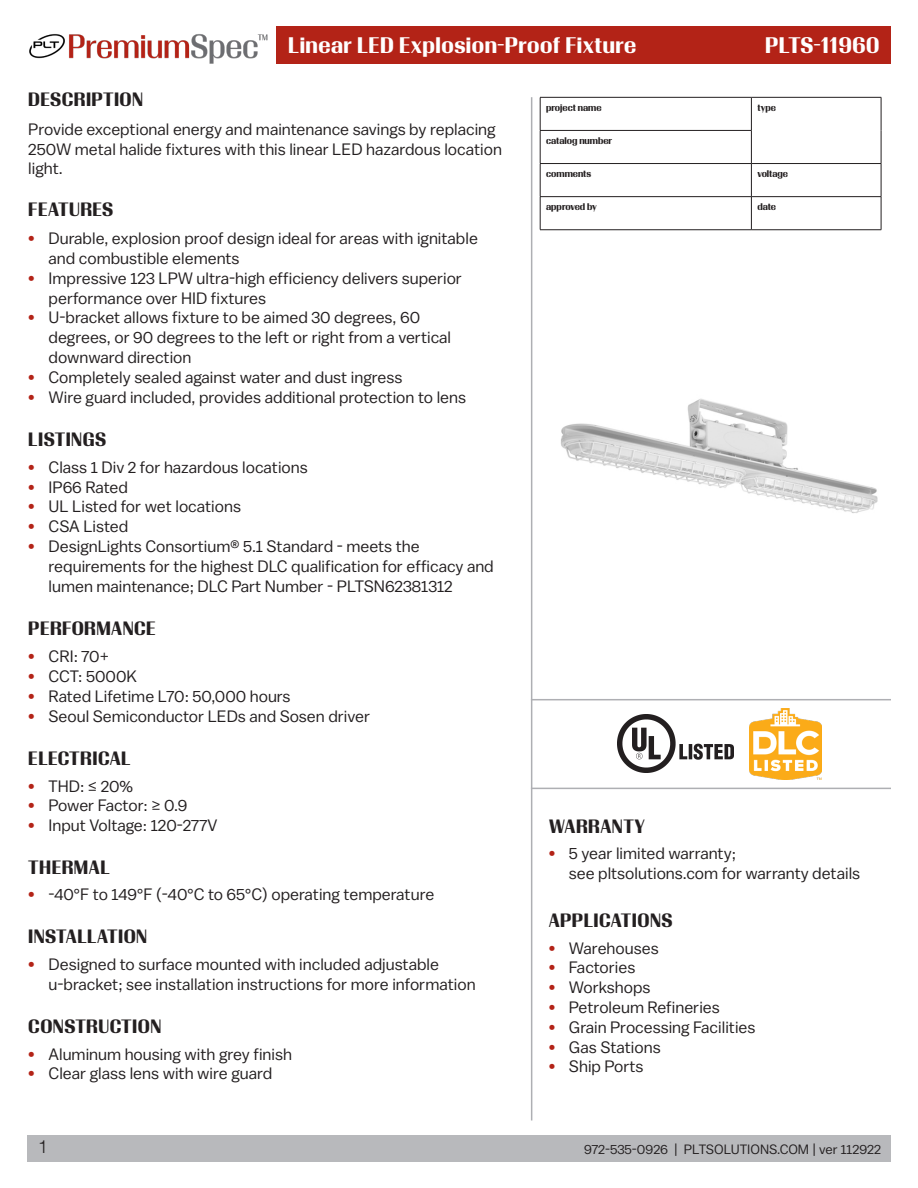
<style>
.page{position:relative;width:918px;height:1188px;background:#fff}
.page>*{position:absolute;margin:0;border:0;box-sizing:border-box;transform-origin:0 0}
.t1{font:700 21px "Timonium";letter-spacing:.025em;color:#fff}
.t2{font:700 18px "Timonium";letter-spacing:.025em;color:#231f20}
.t3{font:300 18px "Helvetica";color:#231f20}
.PLT_Body{font:16.5px/19.8px "Balto";color:#231f20}
.t4{font:13.5px "Balto";color:#231f20}
.t5{font:700 9px "Timonium";color:#231f20}
.s1{color:#b32317}
</style>
<div class="page">
<div style="left:27px;top:1135px;width:864px;height:27px;background:#b8b9bc"></div>
<hr style="left:531px;top:97px;width:1px;height:1023px;background:#aeafb3">
<hr style="left:540px;top:97px;width:211px;height:1px;background:#231f20">
<hr style="left:540px;top:98px;width:1px;height:32px;background:#231f20">
<hr style="left:751px;top:97px;width:130px;height:1px;background:#231f20">
<hr style="left:751px;top:98px;width:1px;height:32px;background:#231f20">
<hr style="left:881px;top:98px;width:1px;height:32px;background:#231f20">
<hr style="left:540px;top:130px;width:212px;height:1px;background:#231f20">
<hr style="left:540px;top:131px;width:1px;height:32px;background:#231f20">
<hr style="left:751px;top:131px;width:1px;height:32px;background:#231f20">
<hr style="left:881px;top:130px;width:1px;height:33px;background:#231f20">
<hr style="left:540px;top:163px;width:211px;height:1px;background:#231f20">
<hr style="left:540px;top:164px;width:1px;height:32px;background:#231f20">
<hr style="left:751px;top:163px;width:130px;height:1px;background:#231f20">
<hr style="left:751px;top:164px;width:1px;height:32px;background:#231f20">
<hr style="left:881px;top:164px;width:1px;height:32px;background:#231f20">
<hr style="left:540px;top:196px;width:211px;height:1px;background:#231f20">
<hr style="left:540px;top:197px;width:1px;height:33px;background:#231f20">
<hr style="left:751px;top:196px;width:130px;height:1px;background:#231f20">
<hr style="left:751px;top:197px;width:1px;height:33px;background:#231f20">
<hr style="left:881px;top:197px;width:1px;height:33px;background:#231f20">
<hr style="left:540px;top:229px;width:211px;height:1px;background:#231f20">
<hr style="left:751px;top:229px;width:130px;height:1px;background:#231f20">
<hr style="left:531px;top:788px;width:360px;height:1px;background:#aeafb3">
<hr style="left:531px;top:699px;width:360px;height:1px;background:#aeafb3">
<img style="left:561px;top:398px;width:317px;height:115px">
<img style="left:618px;top:715px;width:116px;height:58px">
<img style="left:749px;top:708px;width:72px;height:72px">
<div style="left:277px;top:26px;width:614px;height:37px;background:#b32317"></div>
<img style="left:29px;top:34px;width:239px;height:30px">
<p class="t1" style="left:288px;top:33px;width:349px">Linear LED Explosion-Proof Fixture</p>
<p class="t1" style="left:765px;top:33px;width:116px">PLTS-11960</p>
<p class="t2" style="left:28px;top:89px;width:116px">DESCRIPTION</p>
<p class="PLT_Body" style="left:28px;top:119px;width:469px">Provide exceptional energy and maintenance savings by replacing</p>
<p class="PLT_Body" style="left:28px;top:139px;width:475px">250W metal halide fixtures with this linear LED hazardous location</p>
<p class="PLT_Body" style="left:28px;top:158px;width:36px">light.</p>
<p class="t2" style="left:28px;top:198px;width:87px">FEATURES</p>
<p class="PLT_Body" style="left:49px;top:228px;width:431px;text-indent:-20px"><span class="s1">•</span> Durable, explosion proof design ideal for areas with ignitable and combustible elements</p>
<p class="PLT_Body" style="left:49px;top:268px;width:415px;text-indent:-20px"><span class="s1">•</span> Impressive 123 LPW ultra-high efficiency delivers superior performance over HID fixtures</p>
<p class="PLT_Body" style="left:49px;top:307px;width:404px;text-indent:-20px"><span class="s1">•</span> U-bracket allows fixture to be aimed 30 degrees, 60 degrees, or 90 degrees to the left or right from a vertical downward direction</p>
<p class="PLT_Body" style="left:28px;top:367px;width:376px"><span class="s1">•</span> Completely sealed against water and dust ingress</p>
<p class="PLT_Body" style="left:28px;top:387px;width:439px"><span class="s1">•</span> Wire guard included, provides additional protection to lens</p>
<p class="t2" style="left:28px;top:428px;width:79px">LISTINGS</p>
<p class="PLT_Body" style="left:28px;top:457px;width:281px"><span class="s1">•</span> Class 1 Div 2 for hazardous locations</p>
<p class="PLT_Body" style="left:28px;top:477px;width:101px"><span class="s1">•</span> IP66 Rated</p>
<p class="PLT_Body" style="left:28px;top:496px;width:214px"><span class="s1">•</span> UL Listed for wet locations</p>
<p class="PLT_Body" style="left:28px;top:516px;width:101px"><span class="s1">•</span> CSA Listed</p>
<p class="PLT_Body" style="left:49px;top:536px;width:447px;text-indent:-20px"><span class="s1">•</span> DesignLights Consortium® 5.1 Standard - meets the requirements for the highest DLC qualification for efficacy and lumen maintenance; DLC Part Number - PLTSN62381312</p>
<p class="t2" style="left:28px;top:617px;width:129px">PERFORMANCE</p>
<p class="PLT_Body" style="left:28px;top:646px;width:82px"><span class="s1">•</span> CRI: 70+</p>
<p class="PLT_Body" style="left:28px;top:666px;width:111px"><span class="s1">•</span> CCT: 5000K</p>
<p class="PLT_Body" style="left:28px;top:686px;width:264px"><span class="s1">•</span> Rated Lifetime L70: 50,000 hours</p>
<p class="PLT_Body" style="left:28px;top:706px;width:343px"><span class="s1">•</span> Seoul Semiconductor LEDs and Sosen driver</p>
<p class="t2" style="left:28px;top:747px;width:104px">ELECTRICAL</p>
<p class="PLT_Body" style="left:28px;top:775px;width:106px"><span class="s1">•</span> THD: ≤ 20%</p>
<p class="PLT_Body" style="left:28px;top:795px;width:161px"><span class="s1">•</span> Power Factor: ≥ 0.9</p>
<p class="PLT_Body" style="left:28px;top:815px;width:191px"><span class="s1">•</span> Input Voltage: 120-277V</p>
<p class="t2" style="left:28px;top:856px;width:83px">THERMAL</p>
<p class="PLT_Body" style="left:28px;top:884px;width:408px"><span class="s1">•</span> -40°F to 149°F (-40°C to 65°C) operating temperature</p>
<p class="t2" style="left:28px;top:926px;width:120px">INSTALLATION</p>
<p class="PLT_Body" style="left:49px;top:954px;width:429px;text-indent:-20px"><span class="s1">•</span> Designed to surface mounted with included adjustable u-bracket; see installation instructions for more information</p>
<p class="t2" style="left:28px;top:1015px;width:134px">CONSTRUCTION</p>
<p class="PLT_Body" style="left:28px;top:1044px;width:265px"><span class="s1">•</span> Aluminum housing with grey finish</p>
<p class="PLT_Body" style="left:28px;top:1063px;width:246px"><span class="s1">•</span> Clear glass lens with wire guard</p>
<p class="t3" style="left:38px;top:1132px;width:12px">1</p>
<p class="t5" style="left:546px;top:102px;width:57px">project name</p>
<p class="t5" style="left:757px;top:102px;width:20px">type</p>
<p class="t5" style="left:546px;top:135px;width:67px">catalog number</p>
<p class="t5" style="left:546px;top:168px;width:47px">comments</p>
<p class="t5" style="left:757px;top:168px;width:32px">voltage</p>
<p class="t5" style="left:546px;top:201px;width:52px">approved by</p>
<p class="t5" style="left:757px;top:201px;width:20px">date</p>
<p class="t2" style="left:549px;top:815px;width:98px">WARRANTY</p>
<p class="PLT_Body" style="left:569px;top:843px;width:293px;text-indent:-20px"><span class="s1">•</span> 5 year limited warranty;<br>see pltsolutions.com for warranty details</p>
<p class="t2" style="left:549px;top:909px;width:125px">APPLICATIONS</p>
<p class="PLT_Body" style="left:549px;top:938px;width:112px"><span class="s1">•</span> Warehouses</p>
<p class="PLT_Body" style="left:549px;top:957px;width:88px"><span class="s1">•</span> Factories</p>
<p class="PLT_Body" style="left:549px;top:977px;width:103px"><span class="s1">•</span> Workshops</p>
<p class="PLT_Body" style="left:549px;top:997px;width:173px"><span class="s1">•</span> Petroleum Refineries</p>
<p class="PLT_Body" style="left:549px;top:1017px;width:208px"><span class="s1">•</span> Grain Processing Facilities</p>
<p class="PLT_Body" style="left:549px;top:1037px;width:113px"><span class="s1">•</span> Gas Stations</p>
<p class="PLT_Body" style="left:549px;top:1056px;width:96px"><span class="s1">•</span> Ship Ports</p>
<p class="t4" style="left:584px;top:1141px;width:299px">972-535-0926 | PLTSOLUTIONS.COM | ver 112922</p>
</div>
